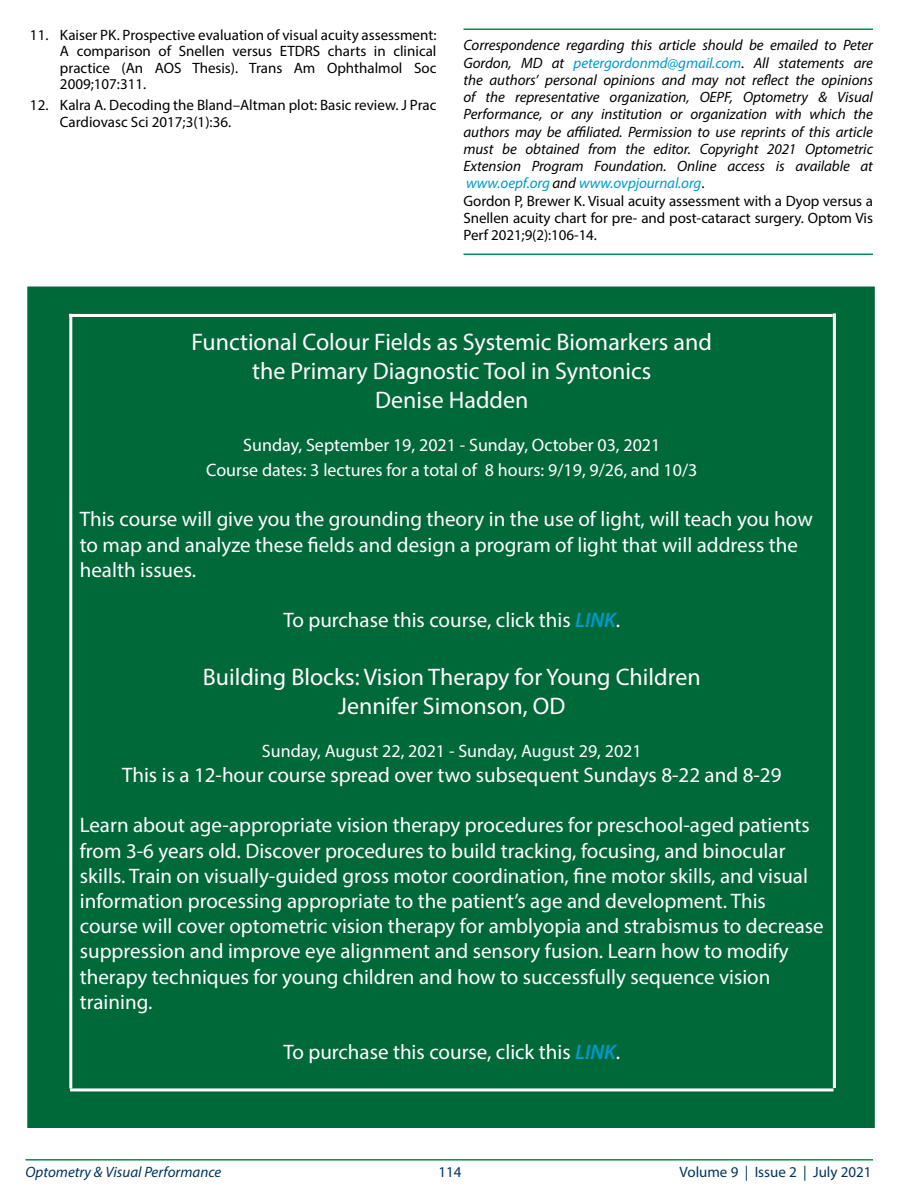
<style>
.page{position:relative;width:900px;height:1200px;background:#fff}
.page>*{position:absolute;margin:0;border:0;box-sizing:border-box;transform-origin:0 0}
.t1{font:24px/28.8px "Myriad Pro";color:#fff;text-align:center}
.t2{font:21px/25.2px "Myriad Pro";color:#fff}
.t3{font:18px/25.2px "Myriad Pro";color:#fff;text-align:center}
.t4{font:italic 15px/17.2px "Myriad Pro";letter-spacing:-.005em;color:#000}
.t5{font:15px/16.5px "Myriad Pro";color:#000;text-align:justify}
.t6{font:italic 15px "Myriad Pro";color:#00355f}
.t7{font:15px "Myriad Pro";color:#00355f}
.s1{color:#09c}
.s2{font-style:normal}
.s3{font-weight:600;font-style:italic;color:#09c}
</style>
<div class="page">
<hr style="left:26px;top:1159px;width:847px;height:2px;background:#008f51">
<hr style="left:464px;top:28px;width:409px;height:2px;background:#008f51">
<hr style="left:464px;top:254px;width:409px;height:1px;background:#008f51">
<div style="left:27px;top:287px;width:848px;height:841px;background:#006939;border:3px solid #006939"></div>
<hr style="left:69px;top:314px;width:3px;height:775px;background:#fff">
<hr style="left:69px;top:314px;width:764px;height:3px;background:#fff">
<hr style="left:70px;top:1088px;width:764px;height:3px;background:#fff">
<hr style="left:833px;top:313px;width:3px;height:775px;background:#fff">
<p class="t5" style="left:60px;top:26px;width:378px;text-indent:-30px">11. Kaiser PK. Prospective evaluation of visual acuity assessment:<br>A comparison of Snellen versus ETDRS charts in clinical practice (An AOS Thesis). Trans Am Ophthalmol Soc 2009;107:311.</p>
<p class="t5" style="left:60px;top:97px;width:378px;text-indent:-30px">12. Kalra A. Decoding the Bland–Altman plot: Basic review. J Prac<br>Cardiovasc Sci 2017;3(1):36.</p>
<p class="t4" style="left:464px;top:36px;width:411px">Correspondence regarding this article should be emailed to Peter Gordon, MD at <span class="s1">petergordonmd@gmail.com</span>. All statements are the authors’ personal opinions and may not reflect the opinions of the representative organization, OEPF, Optometry &amp; Visual Performance, or any institution or organization with which the authors may be affiliated. Permission to use reprints of this article must be obtained from the editor. Copyright 2021 Optometric Extension Program Foundation. Online access is available at <span class="s1">www.oepf.org</span> and <span class="s1">www.ovpjournal.org</span><span class="s2">.<br>Gordon P, Brewer K. Visual acuity assessment with a Dyop versus a Snellen acuity chart for pre- and post-cataract surgery. Optom Vis Perf 2021;9(2):106-14.</span></p>
<p class="t1" style="left:192px;top:327px;width:522px">Functional Colour Fields as Systemic Biomarkers and the Primary Diagnostic Tool in Syntonics<br>Denise Hadden</p>
<p class="t3" style="left:206px;top:432px;width:493px">Sunday, September 19, 2021 - Sunday, October 03, 2021<br>Course dates: 3 lectures for a total of 8 hours: 9/19, 9/26, and 10/3</p>
<p class="t2" style="left:80px;top:507px;width:734px">This course will give you the grounding theory in the use of light, will teach you how to map and analyze these fields and design a program of light that will address the health issues.</p>
<p class="t2" style="left:283px;top:607px;width:338px">To purchase this course, click this <span class="s3">LINK</span>.</p>
<p class="t1" style="left:203px;top:662px;width:499px">Building Blocks: Vision Therapy for Young Children<br>Jennifer Simonson, OD</p>
<p class="t3" style="left:262px;top:738px;width:381px">Sunday, August 22, 2021 - Sunday, August 29, 2021</p>
<p class="t2" style="left:122px;top:762px;width:661px">This is a 12-hour course spread over two subsequent Sundays 8-22 and 8-29</p>
<p class="t2" style="left:80px;top:813px;width:746px">Learn about age-appropriate vision therapy procedures for preschool-aged patients from 3-6 years old. Discover procedures to build tracking, focusing, and binocular skills. Train on visually-guided gross motor coordination, fine motor skills, and visual information processing appropriate to the patient’s age and development. This course will cover optometric vision therapy for amblyopia and strabismus to decrease suppression and improve eye alignment and sensory fusion. Learn how to modify therapy techniques for young children and how to successfully sequence vision training.</p>
<p class="t2" style="left:283px;top:1039px;width:338px">To purchase this course, click this <span class="s3">LINK</span>.</p>
<p class="t6" style="left:26px;top:1162px;width:197px">Optometry &amp; Visual Performance</p>
<p class="t7" style="left:438px;top:1162px;width:25px">114</p>
<p class="t7" style="left:680px;top:1162px;width:193px">Volume 9 | Issue 2 | July 2021</p>
</div>
